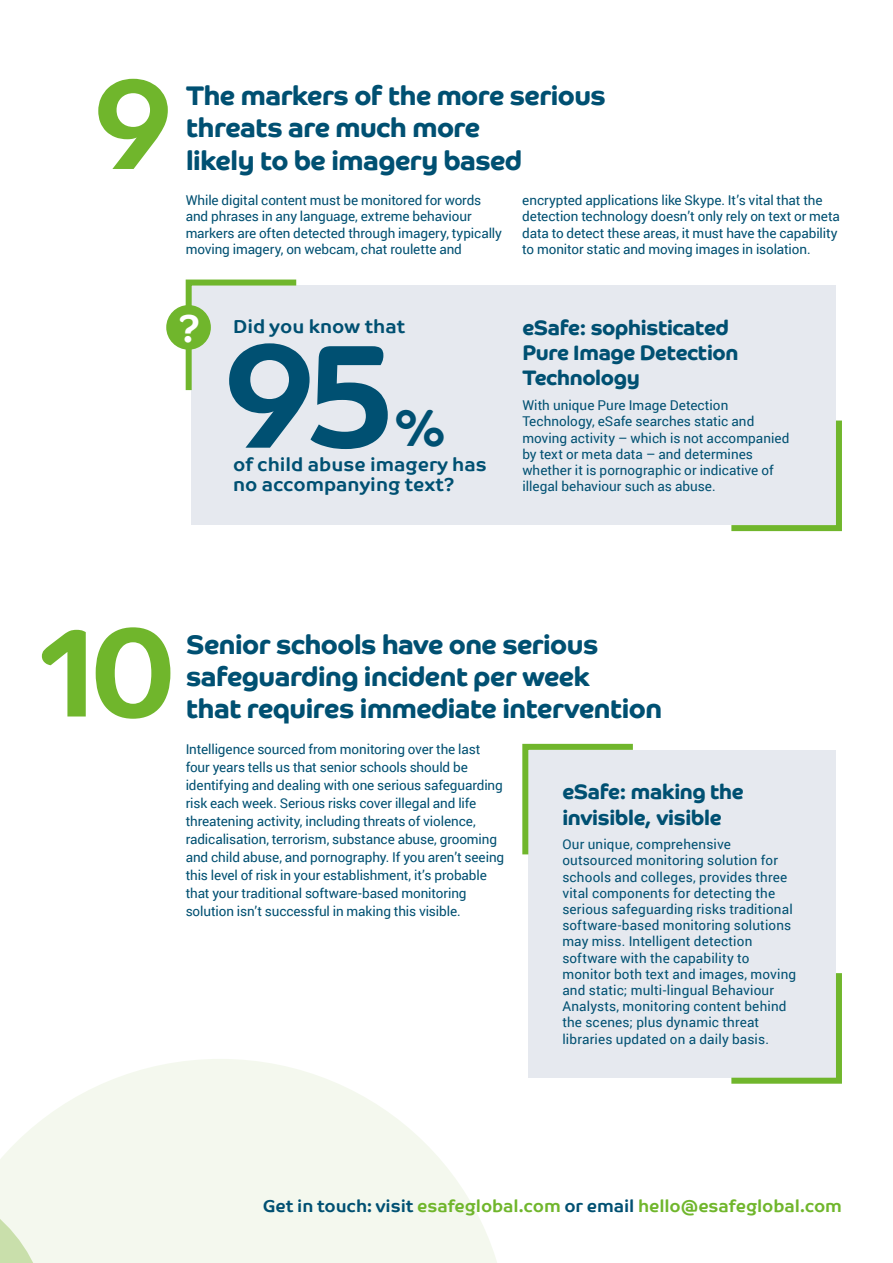
<style>
.page{position:relative;width:893px;height:1263px;background:#fff}
.page>*{position:absolute;margin:0;border:0;box-sizing:border-box;transform-origin:0 0}
.t1{font:150.15px "Co Text Bd";color:#005072}
.t2{font:129.75px "Co Text Bd";color:#70b62c}
.t3{font:49.2px "Co Text Bd";color:#005072}
.t4{font:39px "Co Text Bd";color:#fff}
.t5{font:27px/32.4px "Co Headline Bd";letter-spacing:-.015em;color:#005072}
.t6{font:21px/25.2px "Co Headline Bd";letter-spacing:-.015em;color:#005072}
.t7{font:18.9px "Co Text Bd";color:#005072}
.t8{font:17.25px "Co Text Bd";letter-spacing:-.005em;color:#70b62c}
.t9{font:13.5px/16.2px "Roboto";letter-spacing:-.005em;color:#005072}
.s1{color:#005072}
</style>
<div class="page">
<svg style="left:0;top:1059px;width:497px;height:204px;fill:#f4f8ee"></svg>
<div style="left:528px;top:750px;width:308px;height:328px;background:#e6e9ef"></div>
<svg style="left:522px;top:743px;width:111px;height:112px"></svg>
<svg style="left:731px;top:973px;width:111px;height:111px"></svg>
<div style="left:192px;top:285px;width:644px;height:240px;background:#e6e9ef"></div>
<svg style="left:183px;top:279px;width:114px;height:117px"></svg>
<svg style="left:731px;top:420px;width:111px;height:112px"></svg>
<div style="left:166px;top:305px;width:45px;height:45px;background:#70b62c;border-radius:50%"></div>
<h2 class="t2" style="left:91px;top:43px;width:86px">9</h2>
<h3 class="t5" style="left:186px;top:79px;width:421px">The markers of the more serious threats are much more</h3>
<h3 class="t5" style="left:186px;top:144px;width:337px">likely to be imagery based</h3>
<p class="t9" style="left:186px;top:192px;width:318px">While digital content must be monitored for words and phrases in any language, extreme behaviour markers are often detected through imagery, typically moving imagery, on webcam, chat roulette and</p>
<p class="t9" style="left:522px;top:192px;width:319px">encrypted applications like Skype. It’s vital that the detection technology doesn’t only rely on text or meta data to detect these areas, it must have the capability to monitor static and moving images in isolation.</p>
<h3 class="t4" style="left:179px;top:304px;width:23px">?</h3>
<h3 class="t7" style="left:233px;top:315px;width:174px">Did you know that</h3>
<h1 class="t1" style="left:220px;top:302px;width:179px">95</h1>
<h3 class="t3" style="left:394px;top:399px;width:53px">%</h3>
<h3 class="t7" style="left:233px;top:473px;width:223px">no accompanying text?</h3>
<h3 class="t7" style="left:233px;top:452px;width:255px">of child abuse imagery has</h3>
<h3 class="t6" style="left:522px;top:315px;width:218px">eSafe: sophisticated<br>Pure Image Detection<br>Technology</h3>
<p class="t9" style="left:522px;top:397px;width:269px">With unique Pure Image Detection Technology, eSafe searches static and moving activity – which is not accompanied by text or meta data – and determines whether it is pornographic or indicative of</p>
<p class="t9" style="left:522px;top:478px;width:195px">illegal behaviour such as abuse.</p>
<h2 class="t2" style="left:28px;top:592px;width:149px">10</h2>
<h3 class="t5" style="left:186px;top:628px;width:414px">Senior schools have one serious safeguarding incident per week</h3>
<h3 class="t5" style="left:186px;top:693px;width:477px">that requires immediate intervention</h3>
<p class="t9" style="left:186px;top:739px;width:320px;line-height:18px">Intelligence sourced from monitoring over the last four years tells us that senior schools should be identifying and dealing with one serious safeguarding risk each week. Serious risks cover illegal and life threatening activity, including threats of violence, radicalisation, terrorism, substance abuse, grooming and child abuse, and pornography. If you aren’t seeing this level of risk in your establishment, it’s probable that your traditional software-based monitoring solution isn’t successful in making this visible.</p>
<h3 class="t6" style="left:562px;top:779px;width:183px">eSafe: making the invisible, visible</h3>
<p class="t9" style="left:562px;top:836px;width:235px">Our unique, comprehensive outsourced monitoring solution for schools and colleges, provides three vital components for detecting the serious safeguarding risks traditional software-based monitoring solutions may miss. Intelligent detection software with the capability to monitor both text and images, moving and static; multi-lingual Behaviour Analysts, monitoring content behind the scenes; plus dynamic threat libraries updated on a daily basis.</p>
<p class="t8" style="left:263px;top:1195px;width:581px"><span class="s1">Get in touch: visit</span> esafeglobal.com <span class="s1">or email</span> hello@esafeglobal.com</p>
</div>
